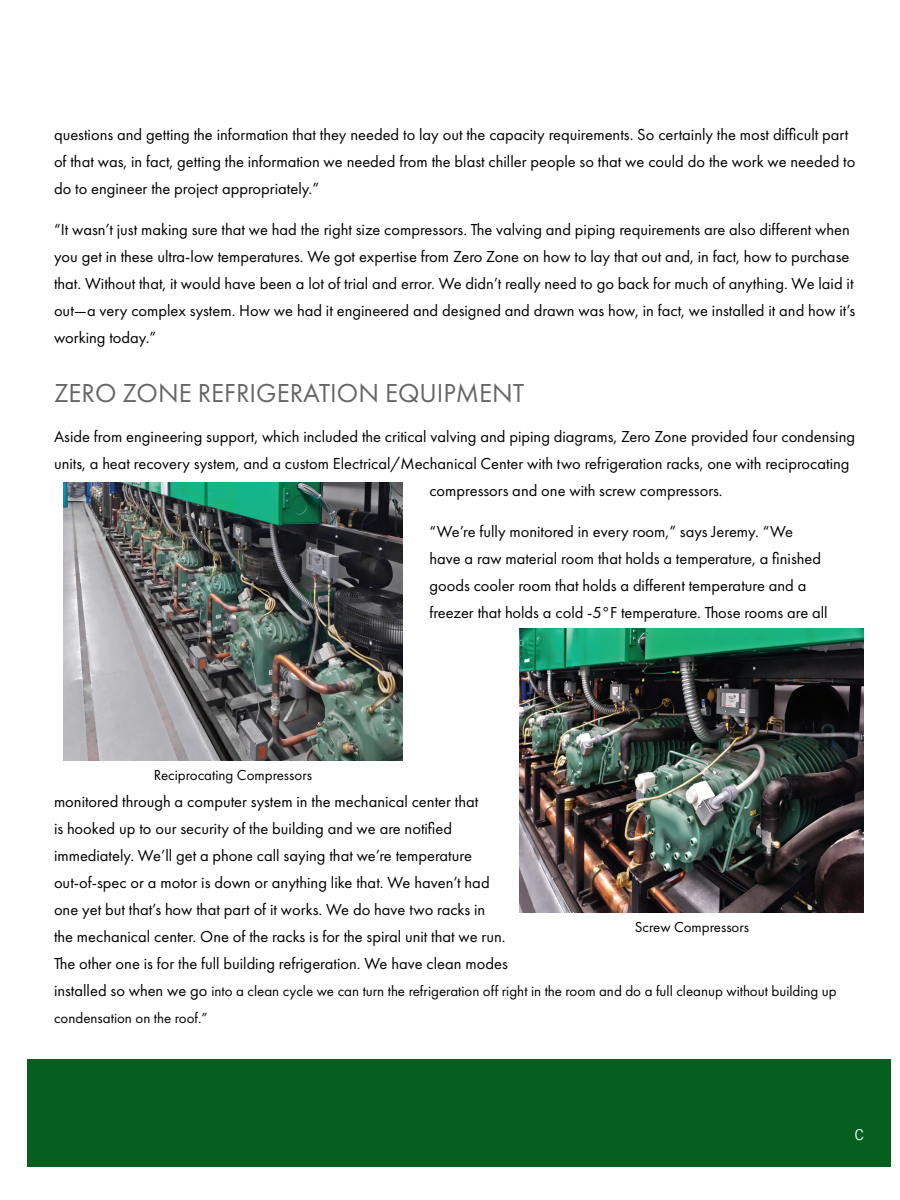
<style>
.page{position:relative;width:900px;height:1200px;background:#fff}
.page>*{position:absolute;margin:0;border:0;box-sizing:border-box;transform-origin:0 0}
.Page_Subtitle{font:27px "Futura PT";color:#666}
.Body{font:16.5px/27px "Futura PT";color:#000}
.Body-2{font:15px/27px "Futura PT";color:#000}
.t1{font:15px "Trade Gothic LT";color:#fff}
.s1{font-size:16.5px}
</style>
<div class="page">
<div style="left:27px;top:1059px;width:864px;height:108px;background:#065f1f"></div>
<img style="left:63px;top:482px;width:339px;height:279px">
<img style="left:520px;top:629px;width:344px;height:283px">
<p class="Body" style="left:54px;top:121px;width:803px">questions and getting the information that they needed to lay out the capacity requirements. So certainly the most difficult part of that was, in fact, getting the information we needed from the blast chiller people so that we could do the work we needed to do to engineer the project appropriately.”</p>
<p class="Body" style="left:54px;top:216px;width:803px">“It wasn’t just making sure that we had the right size compressors. The valving and piping requirements are also different when you get in these ultra-low temperatures. We got expertise from Zero Zone on how to lay that out and, in fact, how to purchase that. Without that, it would have been a lot of trial and error. We didn’t really need to go back for much of anything. We laid it out—a very complex system. How we had it engineered and designed and drawn was how, in fact, we installed it and how it’s working today.”</p>
<p class="Page_Subtitle" style="left:54px;top:377px;width:472px">ZERO ZONE REFRIGERATION EQUIPMENT</p>
<p class="Body" style="left:54px;top:423px;width:803px">Aside from engineering support, which included the critical valving and piping diagrams, Zero Zone provided four condensing</p>
<p class="Body" style="left:54px;top:450px;width:797px">units, a heat recovery system, and a custom Electrical/Mechanical Center with two refrigeration racks, one with reciprocating</p>
<p class="Body" style="left:429px;top:477px;width:295px">compressors and one with screw compressors.</p>
<p class="Body" style="left:429px;top:518px;width:400px">“We’re fully monitored in every room,” says Jeremy. “We have a raw material room that holds a temperature, a finished goods cooler room that holds a different temperature and a freezer that holds a cold -5°F temperature. Those rooms are all</p>
<p class="Body-2" style="left:154px;top:762px;width:160px">Reciprocating Compressors</p>
<p class="Body" style="left:54px;top:788px;width:455px">monitored through a computer system in the mechanical center that<br>is hooked up to our security of the building and we are notified immediately. We’ll get a phone call saying that we’re temperature out-of-spec or a motor is down or anything like that. We haven’t had one yet but that’s how that part of it works. We do have two racks in the mechanical center. One of the racks is for the spiral unit that we run.<br>The other one is for the full building refrigeration. We have clean modes</p>
<p class="Body-2" style="left:54px;top:977px;width:784px"><span class="s1">installed so when we go</span> into a clean cycle we can turn the refrigeration off right in the room and do a full cleanup without building up condensation on the roof.”</p>
<p class="Body-2" style="left:635px;top:914px;width:116px">Screw Compressors</p>
<p class="t1" style="left:855px;top:1126px;width:11px">C</p>
</div>
